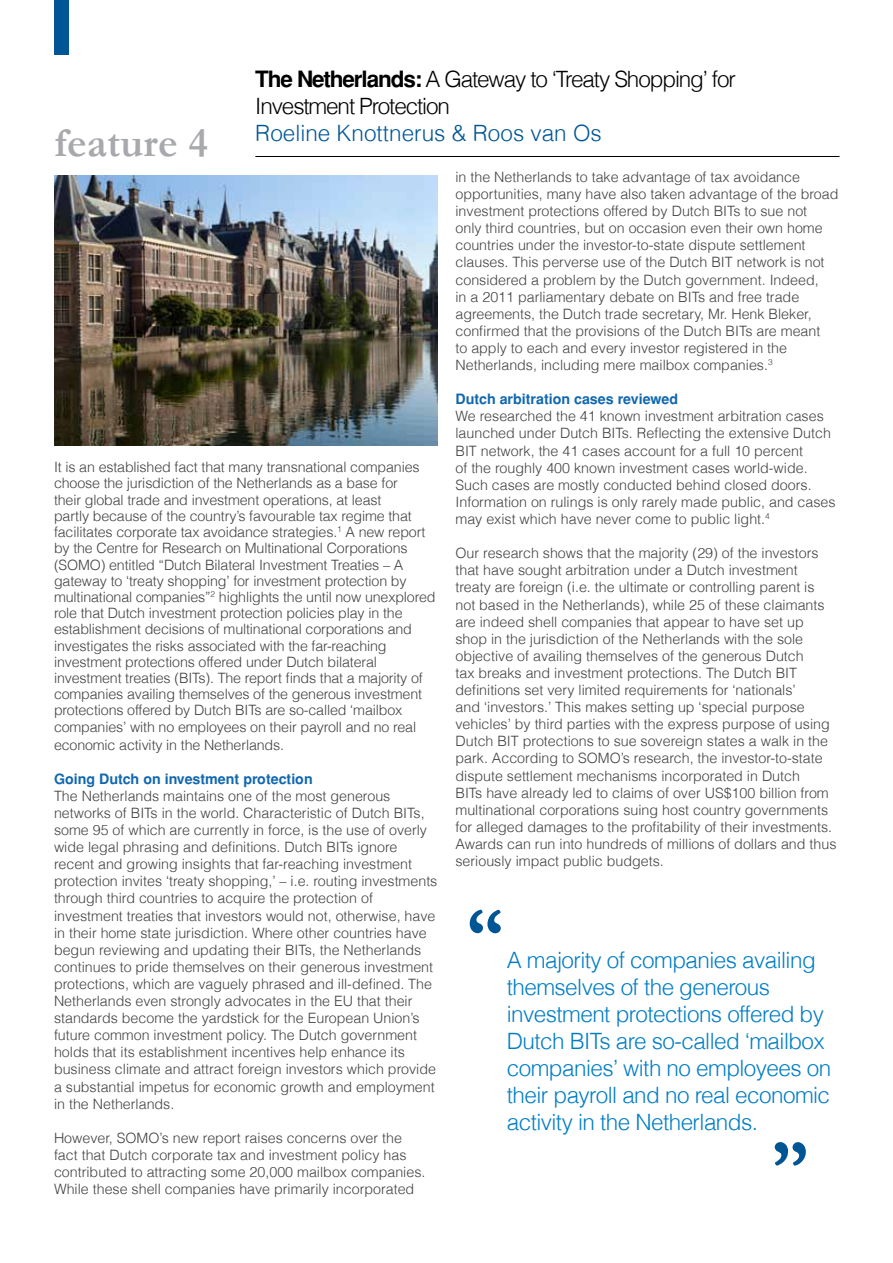
<style>
.page{position:relative;width:893px;height:1263px;background:#fff}
.page>*{position:absolute;margin:0;border:0;box-sizing:border-box;transform-origin:0 0}
.t1{font:700 75px "Garamond";color:#005695}
.t2{font:700 42px "Garamond";color:#a7a9ac}
.t3{font:300 22.5px/27px "Helvetica";letter-spacing:-.025em;color:#007dc5}
.t4{font:300 22.5px/27px "Helvetica";letter-spacing:-.05em;color:#000}
.t5{font:300 22.5px "Helvetica";color:#005695}
.t6{font:300 14.25px/17.1px "Helvetica";color:#414042}
.t7{font:700 14.25px "Helvetica";color:#1067af}
.s1{font-weight:700}
</style>
<div class="page">
<hr style="left:255px;top:156px;width:584px;height:1px;background:#000">
<img style="left:54px;top:175px;width:383px;height:271px">
<div style="left:54px;top:0;width:14px;height:54px;background:#005695"></div>
<h2 class="t2" style="left:55px;top:118px;width:155px">feature 4</h2>
<h3 class="t4" style="left:255px;top:66px;width:482px"><span class="s1">The Netherlands:</span> A Gateway to ‘Treaty Shopping’ for<br>Investment Protection</h3>
<h3 class="t5" style="left:255px;top:119px;width:348px">Roeline Knottnerus &amp; Roos van Os</h3>
<p class="t6" style="left:54px;top:459px;width:383px;line-height:16.2px">It is an established fact that many transnational companies choose the jurisdiction of the Netherlands as a base for<br>their global trade and investment operations, at least<br>partly because of the country’s favourable tax regime that facilitates corporate tax avoidance strategies.<sup>1</sup> A new report by the Centre for Research on Multinational Corporations (SOMO) entitled “Dutch Bilateral Investment Treaties – A gateway to ‘treaty shopping’ for investment protection by multinational companies”<sup>2</sup> highlights the until now unexplored role that Dutch investment protection policies play in the establishment decisions of multinational corporations and investigates the risks associated with the far-reaching investment protections offered under Dutch bilateral investment treaties (BITs). The report finds that a majority of companies availing themselves of the generous investment protections offered by Dutch BITs are so-called ‘mailbox companies’ with no employees on their payroll and no real</p>
<p class="t6" style="left:54px;top:736px;width:232px">economic activity in the Netherlands.</p>
<p class="t7" style="left:54px;top:770px;width:260px">Going Dutch on investment protection</p>
<p class="t6" style="left:54px;top:787px;width:385px">The Netherlands maintains one of the most generous networks of BITs in the world. Characteristic of Dutch BITs, some 95 of which are currently in force, is the use of overly wide legal phrasing and definitions. Dutch BITs ignore recent and growing insights that far-reaching investment protection invites ‘treaty shopping,’ – i.e. routing investments through third countries to acquire the protection of investment treaties that investors would not, otherwise, have in their home state jurisdiction. Where other countries have begun reviewing and updating their BITs, the Netherlands continues to pride themselves on their generous investment protections, which are vaguely phrased and ill-defined. The Netherlands even strongly advocates in the EU that their standards become the yardstick for the European Union’s future common investment policy. The Dutch government holds that its establishment incentives help enhance its business climate and attract foreign investors which provide a substantial impetus for economic growth and employment in the Netherlands.</p>
<p class="t6" style="left:54px;top:1129px;width:373px">However, SOMO’s new report raises concerns over the fact that Dutch corporate tax and investment policy has contributed to attracting some 20,000 mailbox companies.<br>While these shell companies have primarily incorporated</p>
<p class="t6" style="left:455px;top:168px;width:384px">in the Netherlands to take advantage of tax avoidance opportunities, many have also taken advantage of the broad investment protections offered by Dutch BITs to sue not<br>only third countries, but on occasion even their own home countries under the investor-to-state dispute settlement clauses. This perverse use of the Dutch BIT network is not considered a problem by the Dutch government. Indeed,<br>in a 2011 parliamentary debate on BITs and free trade agreements, the Dutch trade secretary, Mr. Henk Bleker, confirmed that the provisions of the Dutch BITs are meant<br>to apply to each and every investor registered in the Netherlands, including mere mailbox companies.<sup>3</sup></p>
<p class="t7" style="left:455px;top:391px;width:224px">Dutch arbitration cases reviewed</p>
<p class="t6" style="left:455px;top:408px;width:382px">We researched the 41 known investment arbitration cases launched under Dutch BITs. Reflecting the extensive Dutch BIT network, the 41 cases account for a full 10 percent<br>of the roughly 400 known investment cases world-wide.<br>Such cases are mostly conducted behind closed doors.<br>Information on rulings is only rarely made public, and cases may exist which have never come to public light.<sup>4</sup></p>
<p class="t6" style="left:455px;top:544px;width:382px">Our research shows that the majority (29) of the investors that have sought arbitration under a Dutch investment treaty are foreign (i.e. the ultimate or controlling parent is not based in the Netherlands), while 25 of these claimants are indeed shell companies that appear to have set up shop in the jurisdiction of the Netherlands with the sole objective of availing themselves of the generous Dutch<br>tax breaks and investment protections. The Dutch BIT definitions set very limited requirements for ‘nationals’<br>and ‘investors.’ This makes setting up ‘special purpose vehicles’ by third parties with the express purpose of using Dutch BIT protections to sue sovereign states a walk in the park. According to SOMO’s research, the investor-to-state dispute settlement mechanisms incorporated in Dutch<br>BITs have already led to claims of over US$100 billion from multinational corporations suing host country governments for alleged damages to the profitability of their investments.<br>Awards can run into hundreds of millions of dollars and thus seriously impact public budgets.</p>
<h1 class="t1" style="left:466px;top:889px;width:38px">“</h1>
<h3 class="t3" style="left:507px;top:946px;width:326px">A majority of companies availing themselves of the generous investment protections offered by<br>Dutch BITs are so-called ‘mailbox companies’ with no employees on their payroll and no real economic activity in the Netherlands.</h3>
<h1 class="t1" style="left:809px;top:1186px;width:38px;rotate:-180deg">“</h1>
</div>
